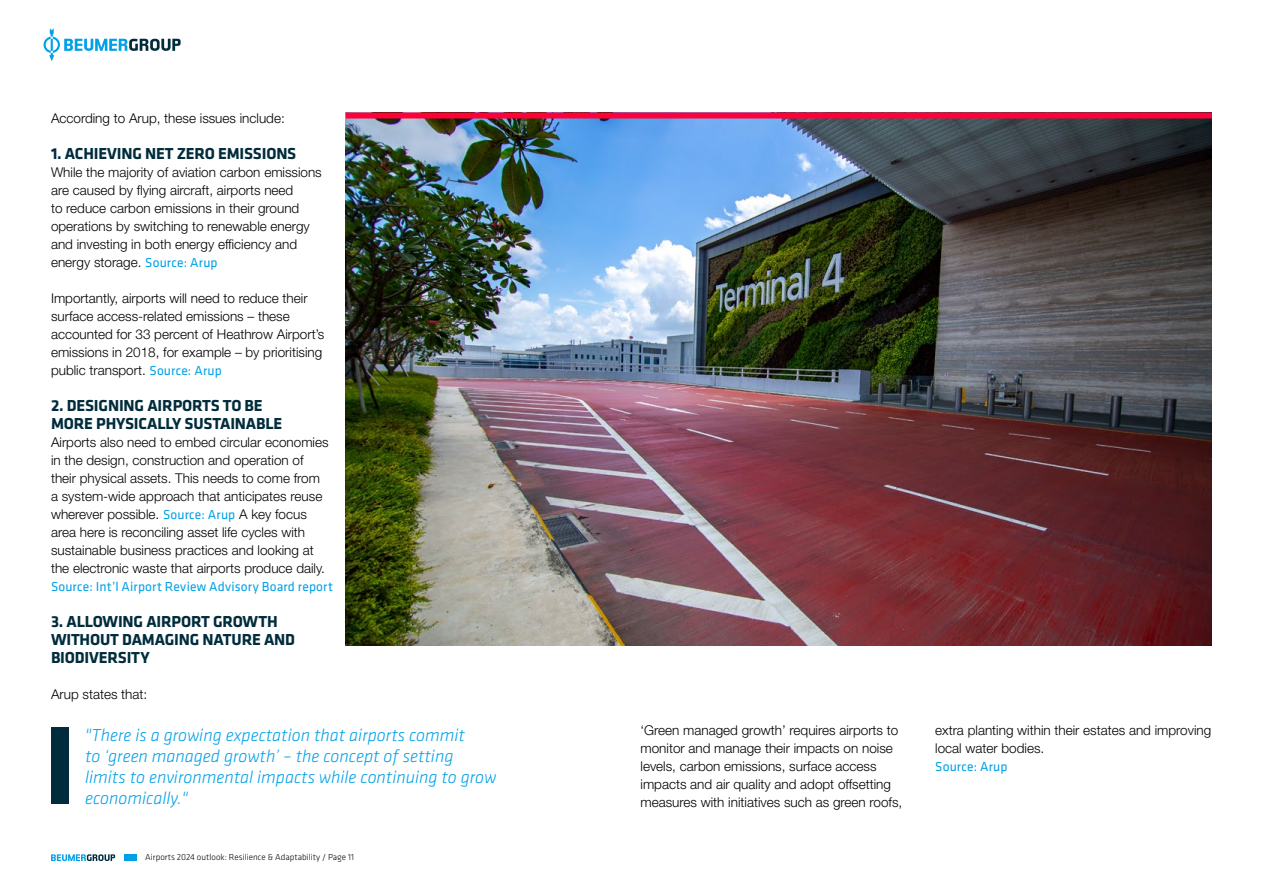
<style>
.page{position:relative;width:1263px;height:893px;background:#fff}
.page>*{position:absolute;margin:0;border:0;box-sizing:border-box;transform-origin:0 0}
.t1{font:italic 300 18px/21px "Klavika";color:#00a0e6}
.t2{font:700 16.5px/18px "Klavika";letter-spacing:-.01em;color:#002c3c}
.t3{font:300 13.5px/18px "Helvetica Neue LT Std";color:#000}
.t4{font:13.5px "Klavika";letter-spacing:.015em;color:#00a0e6}
.t5{font:300 9px "Klavika";color:#000}
.s1{font-family:"Klavika";font-weight:400;color:#00a0e6}
</style>
<div class="page">
<svg style="left:44px;top:28px;width:137px;height:33px"></svg>
<div style="left:124px;top:854px;width:12px;height:7px;background:#00a0e6"></div>
<svg style="left:51px;top:854px;width:64px;height:7px"></svg>
<img style="left:346px;top:112px;width:866px;height:533px">
<div style="left:346px;top:113px;width:866px;height:6px;background:#ff0037"></div>
<div style="left:51px;top:728px;width:17px;height:76px;background:#002c3c"></div>
<p class="t3" style="left:51px;top:109px;width:235px">According to Arup, these issues include:</p>
<p class="t2" style="left:51px;top:145px;width:247px">1. ACHIEVING NET ZERO EMISSIONS</p>
<p class="t3" style="left:51px;top:163px;width:272px">While the majority of aviation carbon emissions are caused by flying aircraft, airports need<br>to reduce carbon emissions in their ground operations by switching to renewable energy and investing in both energy efficiency and energy storage. <span class="s1">Source: Arup</span></p>
<p class="t3" style="left:51px;top:289px;width:275px">Importantly, airports will need to reduce their surface access-related emissions – these accounted for 33 percent of Heathrow Airport’s emissions in 2018, for example – by prioritising public transport. <span class="s1">Source: Arup</span></p>
<p class="t2" style="left:51px;top:397px;width:233px">2. DESIGNING AIRPORTS TO BE<br>MORE PHYSICALLY SUSTAINABLE</p>
<p class="t3" style="left:51px;top:433px;width:279px">Airports also need to embed circular economies in the design, construction and operation of their physical assets. This needs to come from a system-wide approach that anticipates reuse wherever possible. <span class="s1">Source: Arup</span> A key focus area here is reconciling asset life cycles with sustainable business practices and looking at the electronic waste that airports produce daily.</p>
<p class="t4" style="left:51px;top:579px;width:283px">Source: Int’l Airport Review Advisory Board report</p>
<p class="t2" style="left:51px;top:613px;width:246px">3. ALLOWING AIRPORT GROWTH<br>WITHOUT DAMAGING NATURE AND<br>BIODIVERSITY</p>
<p class="t3" style="left:51px;top:685px;width:98px">Arup states that:</p>
<h1 class="t1" style="left:85px;top:725px;width:413px">"There is a growing expectation that airports commit<br>to ‘green managed growth’ – the concept of setting limits to environmental impacts while continuing to grow economically."</h1>
<p class="t5" style="left:145px;top:852px;width:210px">Airports 2024 outlook: Resilience &amp; Adaptability / Page 11</p>
<p class="t3" style="left:640px;top:721px;width:263px">‘Green managed growth’ requires airports to monitor and manage their impacts on noise levels, carbon emissions, surface access impacts and air quality and adopt offsetting measures with initiatives such as green roofs,</p>
<p class="t3" style="left:935px;top:721px;width:278px">extra planting within their estates and improving local water bodies.</p>
<p class="t4" style="left:935px;top:759px;width:74px">Source: Arup</p>
</div>
